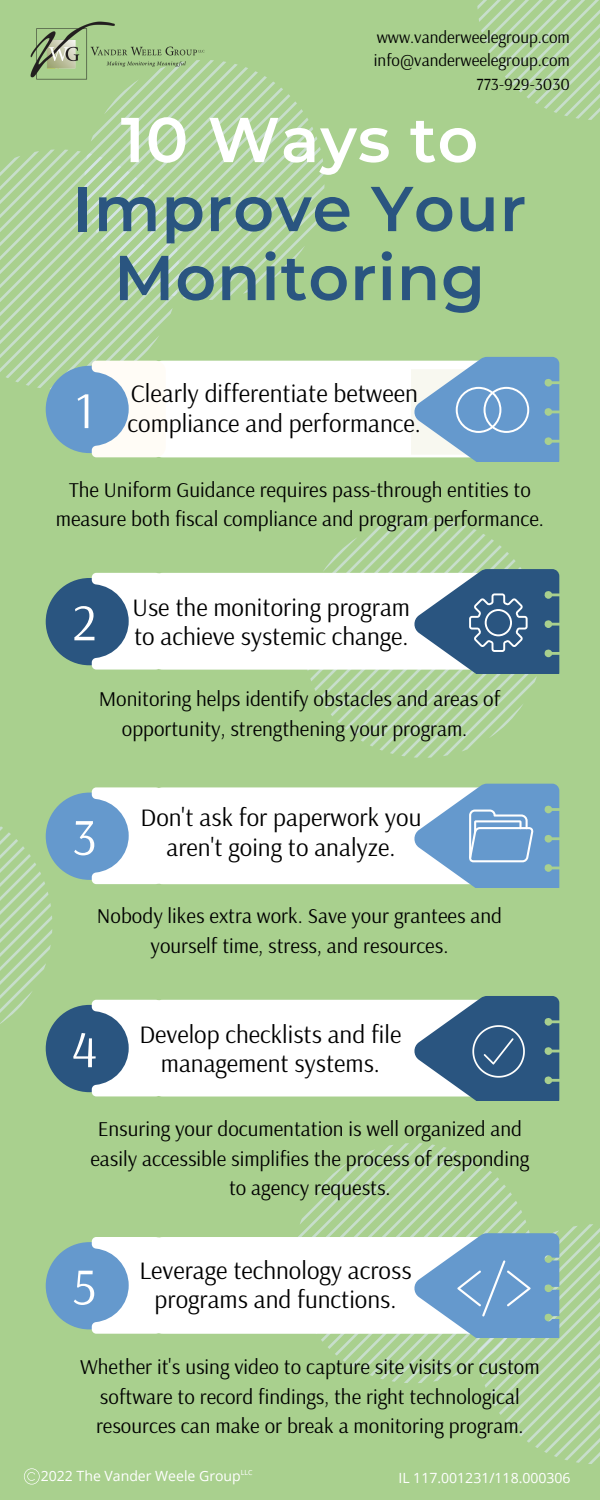
<style>
.page{position:relative;width:600px;height:1500px;background:#a9d08e}
.page>*{position:absolute;margin:0;border:0;box-sizing:border-box;transform-origin:0 0}
.t1{font:600 63.3px/69px "Montserrat";letter-spacing:.015em;color:#2a5580;text-align:center}
.t2{font:52px "Arsenal";color:#fff}
.t3{font:25px/29.2px "Arsenal";color:#000;text-align:center}
.t4{font:21px/29.2px "Arsenal";color:#000;text-align:center}
.t5{font:17px "Arsenal";color:#000}
.t6{font:14.1px "Open Sans";color:#fff}
.t7{font:7px "Open Sans";color:#fff}
.s1{color:#fff}
</style>
<div class="page">
<div style="left:145px;top:361px;width:379px;height:96px;background:#fff;border-radius:18px"></div>
<svg style="left:0;top:60px;width:325px;height:397px"></svg>
<div style="left:145px;top:573px;width:379px;height:97px;background:#fff;border-radius:18px"></div>
<svg style="left:46px;top:573px;width:120px;height:97px"></svg>
<div style="left:145px;top:1000px;width:379px;height:97px;background:#fff;border-radius:18px"></div>
<div style="left:145px;top:1237px;width:379px;height:97px;background:#fff;border-radius:18px"></div>
<svg style="left:46px;top:1237px;width:120px;height:97px"></svg>
<div style="left:145px;top:787px;width:379px;height:97px;background:#fff;border-radius:18px"></div>
<img style="left:24px;top:21px;width:187px;height:69px">
<svg style="left:0;top:787px;width:166px;height:309px"></svg>
<svg style="left:477px;top:0;width:123px;height:120px"></svg>
<svg style="left:412px;top:357px;width:147px;height:104px"></svg>
<svg style="left:412px;top:784px;width:147px;height:104px"></svg>
<svg style="left:303px;top:518px;width:256px;height:240px"></svg>
<svg style="left:412px;top:996px;width:147px;height:104px"></svg>
<svg style="left:24px;top:1468px;width:16px;height:17px"></svg>
<svg style="left:293px;top:1143px;width:307px;height:321px"></svg>
<p class="t5" style="left:377px;top:26px;width:195px">www.vanderweelegroup.com</p>
<p class="t5" style="left:374px;top:49px;width:198px">info@vanderweelegroup.com</p>
<p class="t5" style="left:477px;top:73px;width:95px">773-929-3030</p>
<p class="t1" style="left:73px;top:105px;width:455px"><span class="s1">10 Ways to<br></span>Improve Your<br>Monitoring</p>
<p class="t2" style="left:75px;top:376px;width:21px">1</p>
<p class="t3" style="left:131px;top:378px;width:289px">Clearly differentiate between</p>
<p class="t3" style="left:128px;top:408px;width:295px">compliance and performance.</p>
<p class="t4" style="left:56px;top:474px;width:490px">The Uniform Guidance requires pass-through entities to measure both fiscal compliance and program performance.</p>
<p class="t2" style="left:72px;top:588px;width:26px">2</p>
<p class="t3" style="left:133px;top:592px;width:279px">Use the monitoring program</p>
<p class="t3" style="left:134px;top:621px;width:276px">to achieve systemic change.</p>
<p class="t4" style="left:99px;top:684px;width:403px">Monitoring helps identify obstacles and areas of opportunity, strengthening your program.</p>
<p class="t2" style="left:72px;top:803px;width:26px">3</p>
<p class="t3" style="left:140px;top:802px;width:283px">Don't ask for paperwork you aren't going to analyze.</p>
<p class="t4" style="left:97px;top:901px;width:407px">Nobody likes extra work. Save your grantees and yourself time, stress, and resources.</p>
<p class="t2" style="left:72px;top:1015px;width:27px">4</p>
<p class="t3" style="left:139px;top:1019px;width:264px">Develop checklists and file management systems.</p>
<p class="t4" style="left:90px;top:1114px;width:440px">Ensuring your documentation is well organized and easily accessible simplifies the process of responding to agency requests.</p>
<p class="t2" style="left:72px;top:1252px;width:26px">5</p>
<p class="t3" style="left:139px;top:1255px;width:274px">Leverage technology across</p>
<p class="t3" style="left:155px;top:1284px;width:243px">programs and functions.</p>
<p class="t4" style="left:80px;top:1352px;width:461px">Whether it's using video to capture site visits or custom software to record findings, the right technological resources can make or break a monitoring program.</p>
<p class="t6" style="left:41px;top:1466px;width:202px">2022 The Vander Weele Group</p>
<p class="t7" style="left:241px;top:1467px;width:13px">LLC</p>
<p class="t6" style="left:398px;top:1468px;width:174px">IL 117.001231/118.000306</p>
</div>
